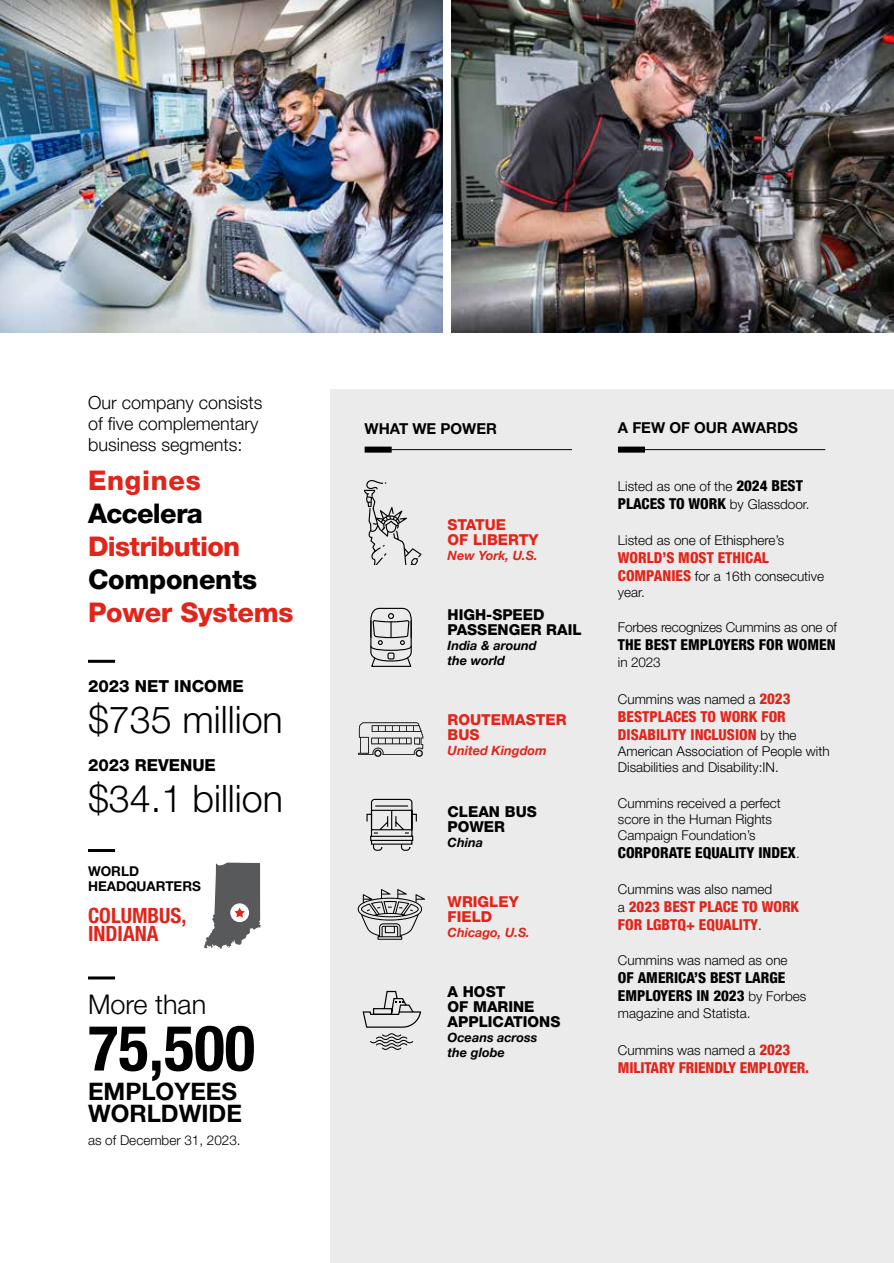
<style>
.page{position:relative;width:894px;height:1263px;background:#fff}
.page>*{position:absolute;margin:0;border:0;box-sizing:border-box;transform-origin:0 0}
.t1{font:700 condensed 63.15px "Helvetica Neue LT Pro";color:#000}
.t2{font:300 37.65px "Helvetica Neue LT Pro";color:#000}
.t3{font:800 27px "Helvetica Neue LT Pro";letter-spacing:-.01em;color:#e1251b}
.t4{font:800 27px "Helvetica Neue LT Pro";letter-spacing:-.01em;color:#000}
.t5{font:300 27px "Helvetica Neue LT Pro";color:#000}
.t6{font:800 27px "Helvetica Neue LT Pro";letter-spacing:.025em;color:#e1251b}
.t7{font:700 24px/22.5px "Helvetica Neue LT Pro";color:#000}
.t8{font:700 condensed 21px/18px "Helvetica Neue LT Pro";color:#e1251b}
.t9{font:300 18px/21px "Helvetica Neue LT Pro";color:#000}
.t10{font:800 16.5px "Helvetica Neue LT Pro";color:#000}
.t11{font:800 condensed 15px/18px "Helvetica Neue LT Pro";color:#e1251b}
.t12{font:800 condensed 15px/18px "Helvetica Neue LT Pro";color:#000}
.t13{font:800 15px/15px "Helvetica Neue LT Pro";color:#000}
.t14{font:800 15px/15px "Helvetica Neue LT Pro";color:#e1251b}
.t15{font:700 15px "Helvetica Neue LT Pro";color:#000}
.t16{font:300 13.5px/16.2px "Helvetica Neue LT Pro";color:#000}
.t17{font:700 13.5px/15px "Helvetica Neue LT Pro";color:#000}
.t18{font:italic 700 12.75px/15px "Helvetica Neue LT Pro";color:#000}
.t19{font:italic 700 12.75px "Helvetica Neue LT Pro";color:#e1251b}
.s1{font-weight:800;font-stretch:condensed;font-size:15px}
.s2{font-weight:300;font-stretch:normal;font-size:13.5px}
.s3{font-weight:800;font-stretch:condensed;font-size:15px;color:#e1251b}
.s4{font-weight:300;font-stretch:normal;font-size:13.5px;color:#000}
</style>
<div class="page">
<img style="left:0;top:0;width:442px;height:332px">
<img style="left:451px;top:0;width:442px;height:332px">
<div style="left:330px;top:389px;width:563px;height:874px;background:#ebebec"></div>
<svg style="left:362px;top:990px;width:60px;height:60px"></svg>
<svg style="left:364px;top:480px;width:57px;height:84px"></svg>
<svg style="left:357px;top:889px;width:68px;height:50px"></svg>
<svg style="left:366px;top:798px;width:51px;height:53px"></svg>
<svg style="left:370px;top:607px;width:42px;height:60px"></svg>
<svg style="left:358px;top:722px;width:65px;height:35px"></svg>
<div style="left:364px;top:446px;width:27px;height:6px;background:#000"></div>
<hr style="left:367px;top:449px;width:204px;height:1px;background:#000">
<div style="left:617px;top:446px;width:27px;height:6px;background:#000"></div>
<hr style="left:620px;top:449px;width:205px;height:1px;background:#000">
<hr style="left:88px;top:976px;width:27px;height:3px;background:#000">
<hr style="left:88px;top:660px;width:27px;height:3px;background:#000">
<svg style="left:203px;top:862px;width:58px;height:87px"></svg>
<hr style="left:88px;top:849px;width:27px;height:3px;background:#000">
<h3 class="t9" style="left:88px;top:391px;width:176px">Our company consists of five complementary business segments:</h3>
<h3 class="t6" style="left:88px;top:464px;width:114px">Engines</h3>
<h3 class="t4" style="left:88px;top:497px;width:116px">Accelera</h3>
<h3 class="t3" style="left:88px;top:530px;width:154px">Distribution</h3>
<h3 class="t4" style="left:88px;top:563px;width:171px">Components</h3>
<h3 class="t3" style="left:88px;top:596px;width:207px">Power Systems</h3>
<p class="t10" style="left:88px;top:676px;width:157px">2023 NET INCOME</p>
<h2 class="t2" style="left:88px;top:696px;width:196px">$735 million</h2>
<p class="t10" style="left:88px;top:756px;width:129px">2023 REVENUE</p>
<h2 class="t2" style="left:88px;top:775px;width:196px">$34.1 billion</h2>
<p class="t17" style="left:88px;top:863px;width:114px">WORLD<br>HEADQUARTERS</p>
<h3 class="t8" style="left:88px;top:906px;width:100px">COLUMBUS,<br>INDIANA</h3>
<h3 class="t5" style="left:88px;top:988px;width:120px">More than</h3>
<h1 class="t1" style="left:88px;top:1010px;width:168px">75,500</h1>
<h3 class="t7" style="left:88px;top:1079px;width:155px">EMPLOYEES<br>WORLDWIDE</h3>
<p class="t16" style="left:88px;top:1132px;width:154px">as of December 31, 2023.</p>
<p class="t15" style="left:364px;top:419px;width:134px">WHAT WE POWER</p>
<p class="t15" style="left:617px;top:419px;width:181px">A FEW OF OUR AWARDS</p>
<p class="t14" style="left:447px;top:517px;width:92px">STATUE<br>OF LIBERTY</p>
<p class="t19" style="left:447px;top:547px;width:91px">New York, U.S.</p>
<p class="t13" style="left:447px;top:607px;width:135px">HIGH-SPEED<br>PASSENGER RAIL</p>
<p class="t18" style="left:447px;top:638px;width:90px">India &amp; around the world</p>
<p class="t14" style="left:447px;top:712px;width:120px">ROUTEMASTER<br>BUS</p>
<p class="t19" style="left:447px;top:743px;width:101px">United Kingdom</p>
<p class="t13" style="left:447px;top:804px;width:91px">CLEAN BUS<br>POWER</p>
<p class="t18" style="left:447px;top:835px;width:37px">China</p>
<p class="t14" style="left:447px;top:894px;width:73px">WRIGLEY<br>FIELD</p>
<p class="t19" style="left:447px;top:924px;width:84px">Chicago, U.S.</p>
<p class="t13" style="left:447px;top:984px;width:114px">A HOST<br>OF MARINE<br>APPLICATIONS</p>
<p class="t18" style="left:447px;top:1029px;width:91px">Oceans across the globe</p>
<p class="t16" style="left:617px;top:478px;width:186px">Listed as one of the <span class="s1">2024 BEST</span></p>
<p class="t12" style="left:617px;top:494px;width:193px">PLACES TO WORK <span class="s2">by Glassdoor.</span></p>
<p class="t16" style="left:617px;top:531px;width:168px">Listed as one of Ethisphere’s</p>
<p class="t11" style="left:617px;top:548px;width:152px">WORLD’S MOST ETHICAL</p>
<p class="t16" style="left:617px;top:567px;width:207px"><span class="s3">COMPANIES</span> for a 16th consecutive year.</p>
<p class="t16" style="left:617px;top:619px;width:220px">Forbes recognizes Cummins as one of</p>
<p class="t12" style="left:617px;top:636px;width:219px">THE BEST EMPLOYERS FOR WOMEN</p>
<p class="t16" style="left:617px;top:653px;width:44px">in 2023</p>
<p class="t16" style="left:617px;top:691px;width:174px">Cummins was named a <span class="s3">2023</span></p>
<p class="t11" style="left:617px;top:707px;width:180px">BESTPLACES TO WORK FOR<br>DISABILITY INCLUSION <span class="s4">by the</span></p>
<p class="t16" style="left:617px;top:743px;width:213px">American Association of People with<br>Disabilities and Disability:IN.</p>
<p class="t16" style="left:617px;top:794px;width:164px">Cummins received a perfect score in the Human Rights<br>Campaign Foundation’s</p>
<p class="t12" style="left:617px;top:843px;width:183px">CORPORATE EQUALITY INDEX<span class="s2">.</span></p>
<p class="t16" style="left:617px;top:880px;width:156px">Cummins was also named</p>
<p class="t11" style="left:617px;top:897px;width:183px"><span class="s4">a</span> 2023 BEST PLACE TO WORK<br>FOR LGBTQ+ EQUALITY<span class="s4">.</span></p>
<p class="t16" style="left:617px;top:952px;width:171px">Cummins was named as one</p>
<p class="t12" style="left:617px;top:968px;width:190px">OF AMERICA’S BEST LARGE<br>EMPLOYERS IN 2023 <span class="s2">by Forbes</span></p>
<p class="t16" style="left:617px;top:1004px;width:134px">magazine and Statista.</p>
<p class="t16" style="left:617px;top:1041px;width:174px">Cummins was named a <span class="s3">2023</span></p>
<p class="t11" style="left:617px;top:1058px;width:192px">MILITARY FRIENDLY EMPLOYER.</p>
</div>
